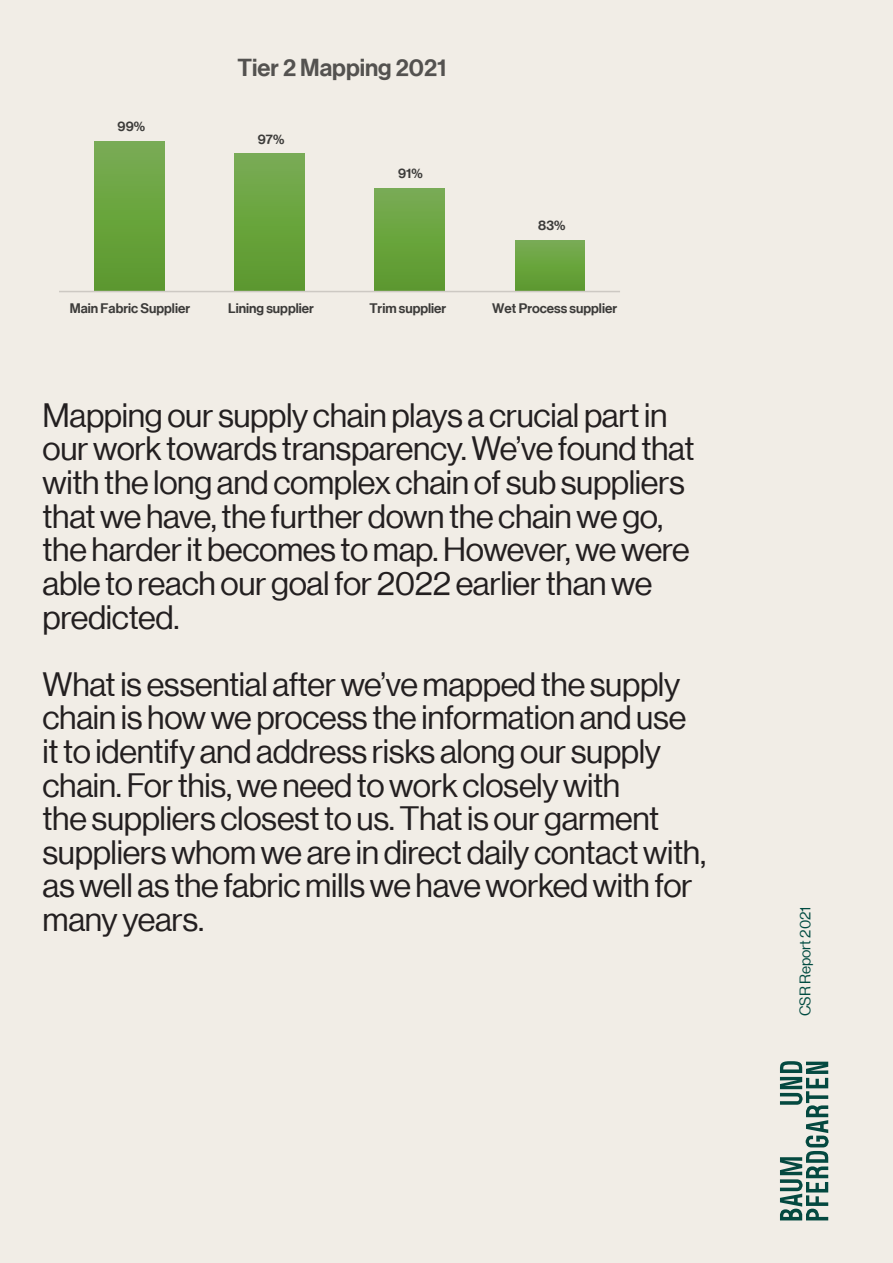
<style>
.page{position:relative;width:893px;height:1263px;background:#f1ede6}
.page>*{position:absolute;margin:0;border:0;box-sizing:border-box;transform-origin:0 0}
.t1{font:33px/33.6px "N Haas Grotesk DS Pro 55 Rg";letter-spacing:-.01em;color:#231f20}
.t2{font:24px "N Haas Grotesk DS Pro 65 Md";color:#595959}
.t3{font:15px "N Haas Grotesk DS Pro 55 Rg";color:#004b41}
.t4{font:13.5px "N Haas Grotesk DS Pro 65 Md";color:#404040}
</style>
<div class="page">
<svg style="left:780px;top:1061px;width:49px;height:159px"></svg>
<div style="left:94px;top:141px;width:70px;height:151px;background:linear-gradient(to bottom,#79ad53,#5b992b)"></div>
<div style="left:235px;top:154px;width:69px;height:138px;background:linear-gradient(to bottom,#78ad52,#5c992e)"></div>
<div style="left:375px;top:188px;width:70px;height:104px;background:linear-gradient(to bottom,#78ad52,#5d9a2e)"></div>
<svg style="left:515px;top:240px;width:70px;height:51px;background:#6aa340"></svg>
<hr style="left:59px;top:291px;width:561px;height:1px;background:#d9d9d9">
<p class="t4" style="left:118px;top:118px;width:29px">99%</p>
<p class="t2" style="left:238px;top:54px;width:211px">Tier 2 Mapping 2021</p>
<p class="t4" style="left:258px;top:131px;width:28px">97%</p>
<p class="t4" style="left:398px;top:166px;width:26px">91%</p>
<p class="t4" style="left:538px;top:217px;width:29px">83%</p>
<p class="t4" style="left:70px;top:301px;width:122px">Main Fabric Supplier</p>
<p class="t4" style="left:228px;top:301px;width:87px">Lining supplier</p>
<p class="t4" style="left:369px;top:301px;width:79px">Trim supplier</p>
<p class="t4" style="left:492px;top:301px;width:126px">Wet Process supplier</p>
<p class="t1" style="left:43px;top:399px;width:654px">Mapping our supply chain plays a crucial part in our work towards transparency. We’ve found that with the long and complex chain of sub suppliers that we have, the further down the chain we go, the harder it becomes to map. However, we were able to reach our goal for 2022 earlier than we predicted.</p>
<p class="t1" style="left:43px;top:667px;width:665px">What is essential after we’ve mapped the supply chain is how we process the information and use it to identify and address risks along our supply chain. For this, we need to work closely with<br>the suppliers closest to us. That is our garment suppliers whom we are in direct daily contact with, as well as the fabric mills we have worked with for many years.</p>
<p class="t3" style="left:797px;top:1016px;width:111px;rotate:-90deg">CSR Report 2021</p>
</div>
